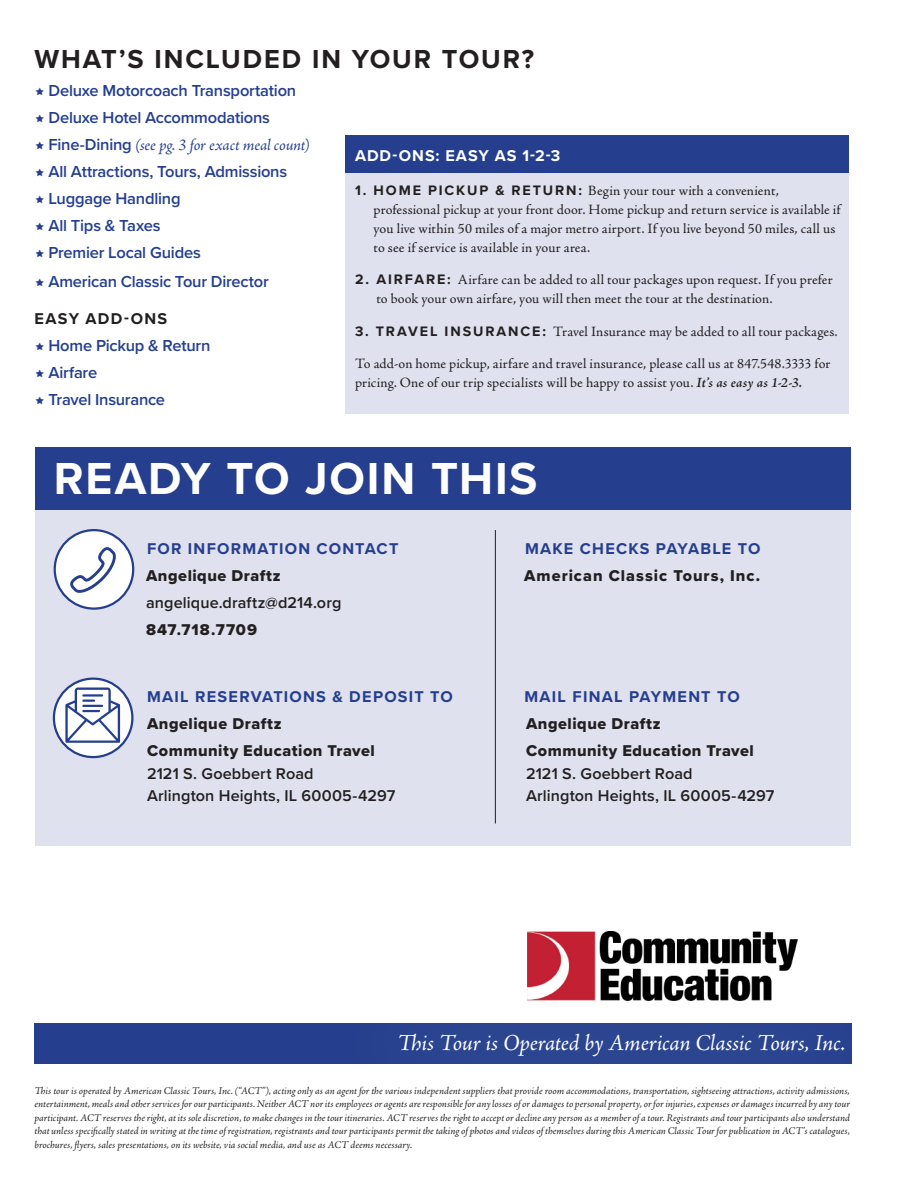
<style>
.page{position:relative;width:918px;height:1188px;background:#fff}
.page>*{position:absolute;margin:0;border:0;box-sizing:border-box;transform-origin:0 0}
.Head{font:700 46.5px "Proxima Nova";letter-spacing:.04em;color:#fff}
.Head-2{font:700 27px "Proxima Nova";letter-spacing:.07em;color:#231f20}
.Head-3{font:italic 23.25px "Adobe Jenson Pro";letter-spacing:-.01em;color:#fff}
.t1{font:600 16.5px "Proxima Nova";letter-spacing:-.015em;color:#253f8e}
.t2{font:italic 16.5px "Adobe Jenson Pro";letter-spacing:-.01em;color:#253f8e}
.Head-4{font:600 16.2px/22.5px "Proxima Nova";letter-spacing:.01em;color:#231f20}
.Head-5{font:700 16.2px "Proxima Nova";letter-spacing:.075em;color:#253f8e}
.Head-6{font:16.2px "Proxima Nova Extrabld";letter-spacing:.04em;color:#231f20}
.Head-7{font:16.2px "Proxima Nova Extrabld";letter-spacing:.06em;color:#231f20}
.Head-8{font:700 16.2px "Proxima Nova";letter-spacing:.06em;color:#fff}
.Head-9{font:16.2px "Proxima Nova Extrabld";letter-spacing:.065em;color:#231f20}
.Head-10{font:700 16.2px "Proxima Nova";letter-spacing:.08em;color:#231f20}
.Jenson_Body{font:14.25px/19px "Adobe Jenson Pro";letter-spacing:.01em;color:#231f20}
.Head-11{font:italic 10.5px/13.5px "Adobe Jenson Pro";color:#231f20;text-align:justify}
.s1{font-family:"Proxima Nova";font-weight:600;font-style:normal}
.s2{font-family:"Proxima Nova";font-weight:700}
.s3{font-weight:600;font-style:italic}
.s4{font-family:"Proxima Nova Extrabld";font-weight:400}
</style>
<div class="page">
<div style="left:35px;top:1023px;width:817px;height:41px;background:#253f8e"></div>
<div style="left:35px;top:448px;width:815px;height:398px;background:#e0e1ee"></div>
<div style="left:55px;top:530px;width:78px;height:79px;background:#fff;border-radius:50%"></div>
<div style="left:54px;top:529px;width:80px;height:81px;border:2px solid #253f8e;border-radius:50%"></div>
<svg style="left:54px;top:679px;width:78px;height:78px"></svg>
<div style="left:53px;top:678px;width:81px;height:80px;border:2px solid #253f8e;border-radius:50%"></div>
<img style="left:53px;top:680px;width:75px;height:68px">
<hr style="left:495px;top:530px;width:1px;height:293px;background:#231f20">
<div style="left:35px;top:448px;width:815px;height:62px;background:#253f8e"></div>
<svg style="left:64px;top:545px;width:52px;height:52px"></svg>
<div style="left:346px;top:147px;width:503px;height:267px;background:#e0e1ee"></div>
<div style="left:346px;top:135px;width:503px;height:37px;background:#253f8e"></div>
<img style="left:528px;top:931px;width:270px;height:69px">
<p class="Head-2" style="left:35px;top:38px;width:501px">WHAT’S INCLUDED IN YOUR TOUR?</p>
<p class="t1" style="left:48px;top:78px;width:249px">Deluxe Motorcoach Transportation</p>
<p class="t1" style="left:48px;top:105px;width:223px">Deluxe Hotel Accommodations</p>
<p class="t2" style="left:48px;top:135px;width:263px"><span class="s1">Fine-Dining</span> (see pg. 3 for exact meal count)</p>
<p class="t1" style="left:48px;top:159px;width:240px">All Attractions, Tours, Admissions</p>
<p class="t1" style="left:48px;top:186px;width:134px">Luggage Handling</p>
<p class="t1" style="left:48px;top:213px;width:113px">All Tips &amp; Taxes</p>
<p class="t1" style="left:48px;top:240px;width:154px">Premier Local Guides</p>
<p class="t1" style="left:48px;top:269px;width:222px">American Classic Tour Director</p>
<p class="Head-10" style="left:35px;top:307px;width:134px">EASY ADD-ONS</p>
<p class="t1" style="left:48px;top:333px;width:164px">Home Pickup &amp; Return</p>
<p class="t1" style="left:48px;top:360px;width:50px">Airfare</p>
<p class="t1" style="left:48px;top:387px;width:118px">Travel Insurance</p>
<p class="Head-8" style="left:355px;top:143px;width:207px">ADD-ONS: EASY AS 1-2-3</p>
<p class="Jenson_Body" style="left:374px;top:181px;width:469px;text-indent:-19px"><span class="s2">1. HOME PICKUP &amp; RETURN:</span> Begin your tour with a convenient, professional pickup at your front door. Home pickup and return service is available if you live within 50 miles of a major metro airport. If you live beyond 50 miles, call us to see if service is available in your area.</p>
<p class="Jenson_Body" style="left:376px;top:271px;width:458px;text-indent:-21px"><span class="s2">2. AIRFARE:</span> Airfare can be added to all tour packages upon request. If you prefer to book your own airfare, you will then meet the tour at the destination.</p>
<p class="Jenson_Body" style="left:355px;top:322px;width:484px"><span class="s2">3. TRAVEL INSURANCE:</span> Travel Insurance may be added to all tour packages.</p>
<p class="Jenson_Body" style="left:355px;top:355px;width:477px">To add-on home pickup, airfare and travel insurance, please call us at 847.548.3333 for pricing. One of our trip specialists will be happy to assist you. <span class="s3">It’s as easy as 1-2-3.</span></p>
<p class="Head" style="left:54px;top:443px;width:485px">READY TO JOIN THIS</p>
<p class="Head-5" style="left:147px;top:536px;width:253px">FOR INFORMATION CONTACT</p>
<p class="Head-6" style="left:146px;top:563px;width:136px">Angelique Draftz</p>
<p class="Head-4" style="left:146px;top:590px;width:197px">angelique.draftz@d214.org</p>
<p class="Head-9" style="left:146px;top:617px;width:113px">847.718.7709</p>
<p class="Head-5" style="left:525px;top:536px;width:237px">MAKE CHECKS PAYABLE TO</p>
<p class="Head-7" style="left:524px;top:563px;width:237px">American Classic Tours, Inc.</p>
<p class="Head-5" style="left:147px;top:685px;width:307px">MAIL RESERVATIONS &amp; DEPOSIT TO</p>
<p class="Head-5" style="left:524px;top:685px;width:217px">MAIL FINAL PAYMENT TO</p>
<p class="Head-6" style="left:147px;top:712px;width:136px">Angelique Draftz</p>
<p class="Head-4" style="left:147px;top:739px;width:250px"><span class="s4">Community Education Travel<br></span>2121 S. Goebbert Road<br>Arlington Heights, IL 60005-4297</p>
<p class="Head-6" style="left:526px;top:712px;width:136px">Angelique Draftz</p>
<p class="Head-4" style="left:526px;top:739px;width:250px"><span class="s4">Community Education Travel<br></span>2121 S. Goebbert Road<br>Arlington Heights, IL 60005-4297</p>
<p class="Head-3" style="left:398px;top:1030px;width:449px">This Tour is Operated by American Classic Tours, Inc.</p>
<p class="Head-11" style="left:35px;top:1084px;width:817px">This tour is operated by American Classic Tours, Inc. (“ACT”), acting only as an agent for the various independent suppliers that provide room accommodations, transportation, sightseeing attractions, activity admissions, entertainment, meals and other services for our participants. Neither ACT nor its employees or agents are responsible for any losses of or damages to personal property, or for injuries, expenses or damages incurred by any tour participant. ACT reserves the right, at its sole discretion, to make changes in the tour itineraries. ACT reserves the right to accept or decline any person as a member of a tour. Registrants and tour participants also understand that unless specifically stated in writing at the time of registration, registrants and tour participants permit the taking of photos and videos of themselves during this American Classic Tour for publication in ACT’s catalogues, brochures, flyers, sales presentations, on its website, via social media, and use as ACT deems necessary.</p>
</div>
